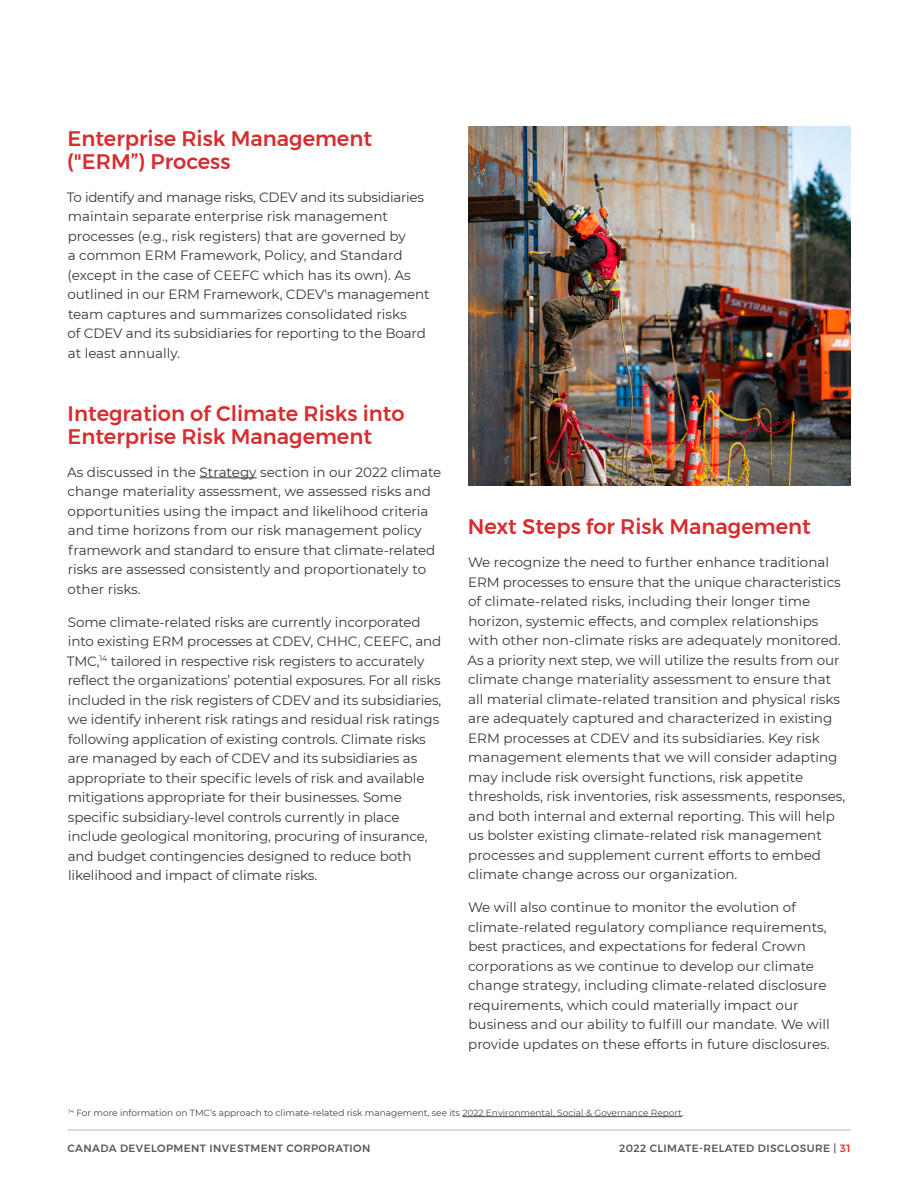
<style>
.page{position:relative;width:918px;height:1188px;background:#fff}
.page>*{position:absolute;margin:0;border:0;box-sizing:border-box;transform-origin:0 0}
.Subhead_1{font:500 21px/22.6px "Montserrat";color:#d62d2f}
.Body{font:13.5px/19.5px "Montserrat";letter-spacing:-.005em;color:#373738}
.t1{font:500 10.5px "Montserrat";letter-spacing:.04em;color:#58585a}
.Mice_Type{font:9px "Montserrat";color:#414042}
.s1{color:#4b4b4c}
.s2{color:#d62d2f}
</style>
<div class="page">
<hr style="left:200px;top:477px;width:57px;height:1px;background:#373738">
<hr style="left:462px;top:1116px;width:220px;height:1px;background:#4b4b4c">
<img style="left:468px;top:126px;width:382px;height:360px">
<hr style="left:68px;top:1130px;width:782px;height:1px;background:#b4b3b4">
<p class="Subhead_1" style="left:67px;top:127px;width:306px">Enterprise Risk Management ("ERM”) Process</p>
<p class="Body" style="left:67px;top:187px;width:364px">To identify and manage risks, CDEV and its subsidiaries maintain separate enterprise risk management processes (e.g., risk registers) that are governed by<br>a common ERM Framework, Policy, and Standard (except in the case of CEEFC which has its own). As outlined in our ERM Framework, CDEV's management team captures and summarizes consolidated risks<br>of CDEV and its subsidiaries for reporting to the Board at least annually.</p>
<p class="Subhead_1" style="left:67px;top:402px;width:339px">Integration of Climate Risks into<br>Enterprise Risk Management</p>
<p class="Body" style="left:67px;top:462px;width:376px">As discussed in the Strategy section in our 2022 climate change materiality assessment, we assessed risks and opportunities using the impact and likelihood criteria and time horizons from our risk management policy framework and standard to ensure that climate‑related risks are assessed consistently and proportionately to other risks.</p>
<p class="Body" style="left:67px;top:612px;width:376px">Some climate‑related risks are currently incorporated into existing ERM processes at CDEV, CHHC, CEEFC, and TMC,<sup>14</sup> tailored in respective risk registers to accurately reflect the organizations’ potential exposures. For all risks included in the risk registers of CDEV and its subsidiaries, we identify inherent risk ratings and residual risk ratings following application of existing controls. Climate risks are managed by each of CDEV and its subsidiaries as appropriate to their specific levels of risk and available mitigations appropriate for their businesses. Some specific subsidiary-level controls currently in place include geological monitoring, procuring of insurance, and budget contingencies designed to reduce both likelihood and impact of climate risks.</p>
<p class="Subhead_1" style="left:468px;top:516px;width:344px">Next Steps for Risk Management</p>
<p class="Body" style="left:468px;top:552px;width:379px">We recognize the need to further enhance traditional ERM processes to ensure that the unique characteristics of climate‑related risks, including their longer time horizon, systemic effects, and complex relationships with other non-climate risks are adequately monitored.<br>As a priority next step, we will utilize the results from our climate change materiality assessment to ensure that all material climate‑related transition and physical risks are adequately captured and characterized in existing ERM processes at CDEV and its subsidiaries. Key risk management elements that we will consider adapting may include risk oversight functions, risk appetite thresholds, risk inventories, risk assessments, responses, and both internal and external reporting. This will help us bolster existing climate‑related risk management processes and supplement current efforts to embed climate change across our organization.</p>
<p class="Body" style="left:468px;top:897px;width:363px">We will also continue to monitor the evolution of climate‑related regulatory compliance requirements, best practices, and expectations for federal Crown corporations as we continue to develop our climate change strategy, including climate‑related disclosure requirements, which could materially impact our business and our ability to fulfill our mandate. We will provide updates on these efforts in future disclosures.</p>
<p class="Mice_Type" style="left:69px;top:1107px;width:617px"><sup>14</sup> For more information on TMC’s approach to climate‑related risk management, see its <span class="s1">2022 Environmental, Social &amp; Governance Report</span>.</p>
<p class="t1" style="left:68px;top:1140px;width:304px">CANADA DEVELOPMENT INVESTMENT CORPORATION</p>
<p class="t1" style="left:619px;top:1140px;width:233px">2022 CLIMATE-RELATED DISCLOSURE | <span class="s2">31</span></p>
</div>
